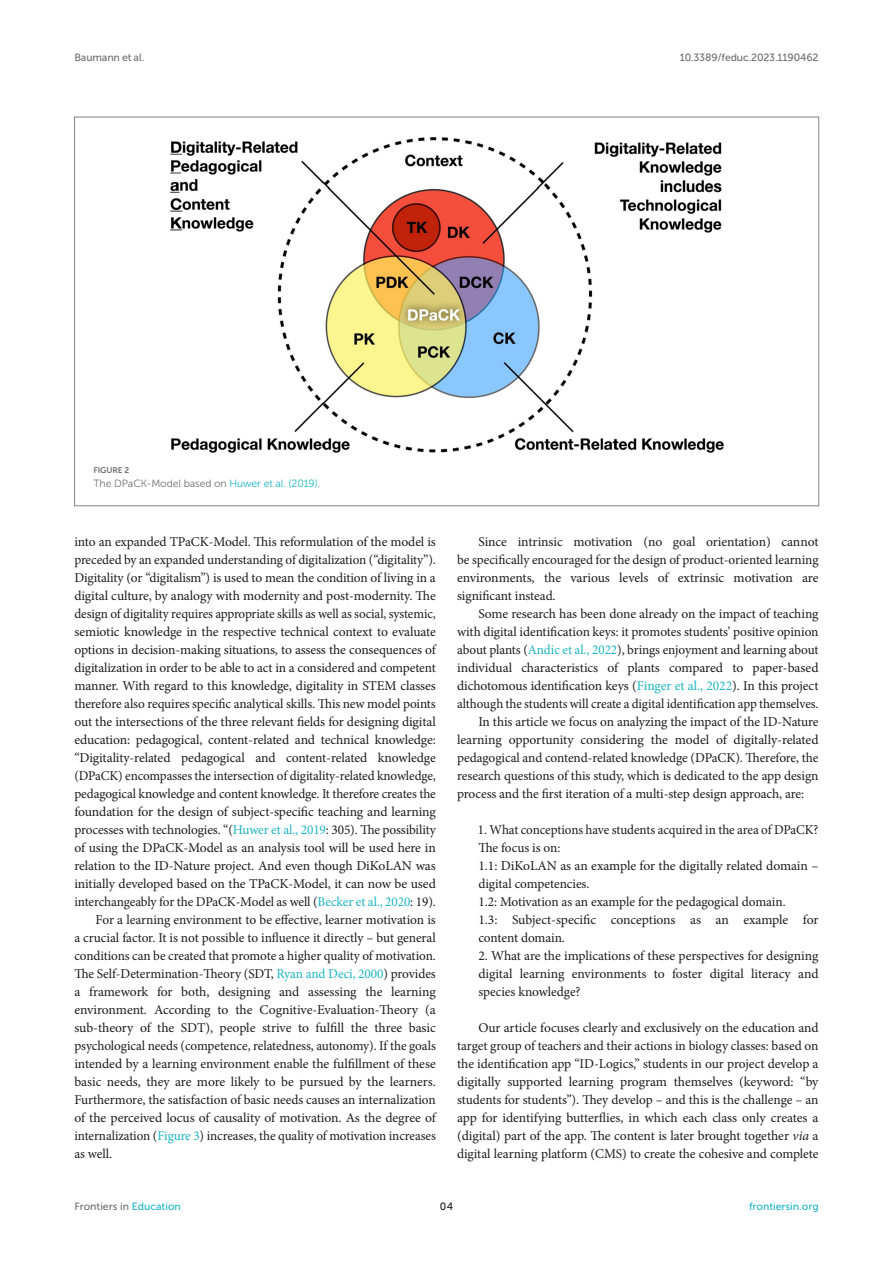
<style>
.page{position:relative;width:893px;height:1263px;background:#fff}
.page>*{position:absolute;margin:0;border:0;box-sizing:border-box;transform-origin:0 0}
.TEXT{font:13.5px/18px "Minion Pro";letter-spacing:-.01em;color:#1b1c1b;text-align:justify}
.NL_ABV{font:13.5px "Minion Pro";letter-spacing:-.01em;color:#1b1c1b}
.t1{font:10.5px "Museo Sans 500";letter-spacing:-.015em;color:#706f70}
.FIG_LEG{font:10.5px "Museo Sans 300";letter-spacing:-.01em;color:#706f70}
.t2{font:10.5px "Museo Sans 500";color:#1db5c3}
.t3{font:10.5px "Museo Sans 500";color:#1b1c1b}
.FIG_HD{font:8.25px "Museo Sans 700";letter-spacing:-.01em;color:#706f70}
.s1{color:#1db5c3}
.s2{font-style:italic}
</style>
<div class="page">
<img style="left:170px;top:137px;width:554px;height:316px">
<p class="t1" style="left:74px;top:51px;width:71px">Baumann et al.</p>
<p class="t1" style="left:680px;top:51px;width:140px">10.3389/feduc.2023.1190462</p>
<p class="FIG_HD" style="left:94px;top:466px;width:37px">FIGURE 2</p>
<p class="FIG_LEG" style="left:94px;top:478px;width:228px">The DPaCK-Model based on <span class="s1">Huwer et al. (2019)</span>.</p>
<p class="TEXT" style="left:74px;top:533px;width:363px">into an expanded TPaCK-Model. This reformulation of the model is preceded by an expanded understanding of digitalization (“digitality”).<br>Digitality (or “digitalism”) is used to mean the condition of living in a digital culture, by analogy with modernity and post-modernity. The design of digitality requires appropriate skills as well as social, systemic, semiotic knowledge in the respective technical context to evaluate options in decision-making situations, to assess the consequences of digitalization in order to be able to act in a considered and competent manner. With regard to this knowledge, digitality in STEM classes therefore also requires specific analytical skills. This new model points out the intersections of the three relevant fields for designing digital education: pedagogical, content-related and technical knowledge: “Digitality-related pedagogical and content-related knowledge (DPaCK) encompasses the intersection of digitality-related knowledge, pedagogical knowledge and content knowledge. It therefore creates the foundation for the design of subject-specific teaching and learning processes with technologies. “(<span class="s1">Huwer et al., 2019</span>: 305). The possibility of using the DPaCK-Model as an analysis tool will be used here in relation to the ID-Nature project. And even though DiKoLAN was initially developed based on the TPaCK-Model, it can now be used interchangeably for the DPaCK-Model as well (<span class="s1">Becker et al., 2020</span>: 19).</p>
<p class="TEXT" style="left:74px;top:911px;width:363px;text-indent:21px">For a learning environment to be effective, learner motivation is a crucial factor. It is not possible to influence it directly – but general conditions can be created that promote a higher quality of motivation.<br>The Self-Determination-Theory (SDT, <span class="s1">Ryan and Deci, 2000</span>) provides a framework for both, designing and assessing the learning environment. According to the Cognitive-Evaluation-Theory (a sub-theory of the SDT), people strive to fulfill the three basic psychological needs (competence, relatedness, autonomy). If the goals intended by a learning environment enable the fulfillment of these basic needs, they are more likely to be pursued by the learners.<br>Furthermore, the satisfaction of basic needs causes an internalization of the perceived locus of causality of motivation. As the degree of internalization (<span class="s1">Figure 3</span>) increases, the quality of motivation increases as well.</p>
<p class="TEXT" style="left:457px;top:533px;width:363px;text-indent:21px">Since intrinsic motivation (no goal orientation) cannot be specifically encouraged for the design of product-oriented learning environments, the various levels of extrinsic motivation are significant instead.</p>
<p class="TEXT" style="left:457px;top:605px;width:363px;text-indent:21px">Some research has been done already on the impact of teaching with digital identification keys: it promotes students’ positive opinion about plants (<span class="s1">Andic et al., 2022</span>), brings enjoyment and learning about individual characteristics of plants compared to paper-based dichotomous identification keys (<span class="s1">Finger et al., 2022</span>). In this project although the students will create a digital identification app themselves.</p>
<p class="TEXT" style="left:457px;top:713px;width:363px;text-indent:21px">In this article we focus on analyzing the impact of the ID-Nature learning opportunity considering the model of digitally-related pedagogical and contend-related knowledge (DPaCK). Therefore, the research questions of this study, which is dedicated to the app design process and the first iteration of a multi-step design approach, are:</p>
<p class="NL_ABV" style="left:478px;top:821px;width:342px">1. What conceptions have students acquired in the area of DPaCK?</p>
<p class="TEXT" style="left:478px;top:839px;width:84px">The focus is on:</p>
<p class="TEXT" style="left:478px;top:857px;width:342px">1.1: DiKoLAN as an example for the digitally related domain – digital competencies.</p>
<p class="TEXT" style="left:478px;top:893px;width:309px">1.2: Motivation as an example for the pedagogical domain.</p>
<p class="TEXT" style="left:478px;top:911px;width:342px">1.3: Subject-specific conceptions as an example for content domain.</p>
<p class="TEXT" style="left:478px;top:947px;width:342px">2. What are the implications of these perspectives for designing digital learning environments to foster digital literacy and species knowledge?</p>
<p class="TEXT" style="left:457px;top:1019px;width:363px;text-indent:21px">Our article focuses clearly and exclusively on the education and target group of teachers and their actions in biology classes: based on the identification app “ID-Logics,” students in our project develop a digitally supported learning program themselves (keyword: “by students for students”). They develop – and this is the challenge – an app for identifying butterflies, in which each class only creates a (digital) part of the app. The content is later brought together <span class="s2">via</span> a digital learning platform (CMS) to create the cohesive and complete</p>
<p class="t1" style="left:74px;top:1200px;width:108px">Frontiers in <span class="s1">Education</span></p>
<p class="t3" style="left:440px;top:1200px;width:15px">04</p>
<p class="t2" style="left:749px;top:1200px;width:71px">frontiersin.org</p>
</div>
